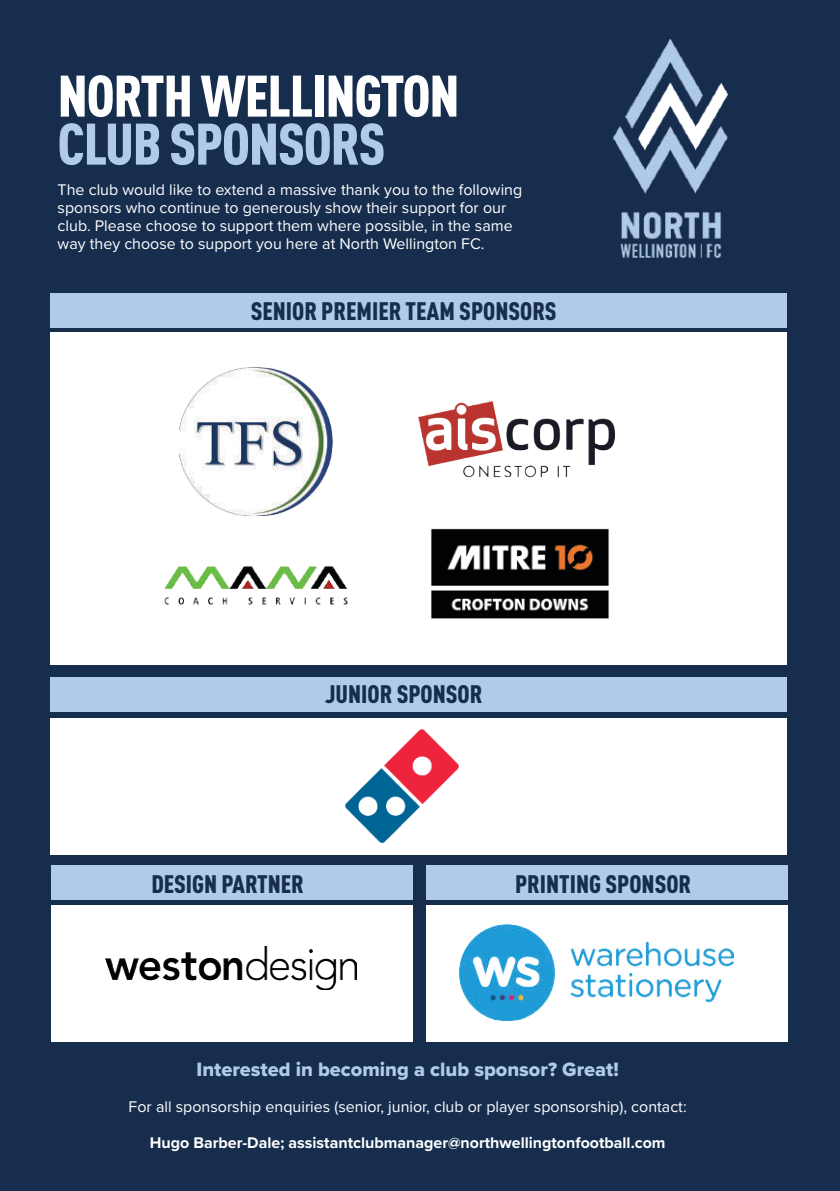
<style>
.page{position:relative;width:840px;height:1191px;background:#fff}
.page>*{position:absolute;margin:0;border:0;box-sizing:border-box;transform-origin:0 0}
.t1{font:900 condensed 57.6px "DIN Pro";letter-spacing:-.02em;color:#fff}
.t2{font:900 condensed 57.6px "DIN Pro";letter-spacing:-.02em;color:#afcaea}
.t3{font:900 condensed 25px "DIN Pro";color:#162d4e}
.t4{font:20px "Proxima Nova Extrabld";color:#afcaea}
.t5{font:16px/18px "Proxima Nova";color:#fff}
.t6{font:700 16px "Proxima Nova";color:#fff}
</style>
<div class="page">
<div style="left:0;top:0;width:839px;height:1191px;background:#162d4e"></div>
<div style="left:426px;top:905px;width:361px;height:137px;background:#fff"></div>
<div style="left:51px;top:905px;width:361px;height:137px;background:#fff"></div>
<div style="left:426px;top:865px;width:361px;height:35px;background:#afcaea"></div>
<div style="left:51px;top:865px;width:361px;height:35px;background:#afcaea"></div>
<div style="left:50px;top:677px;width:736px;height:34px;background:#afcaea"></div>
<div style="left:50px;top:293px;width:736px;height:35px;background:#afcaea"></div>
<div style="left:50px;top:332px;width:736px;height:333px;background:#fff"></div>
<div style="left:50px;top:718px;width:736px;height:136px;background:#fff"></div>
<img style="left:613px;top:39px;width:115px;height:219px">
<img style="left:345px;top:729px;width:114px;height:114px">
<img style="left:459px;top:924px;width:273px;height:96px">
<img style="left:105px;top:946px;width:251px;height:43px">
<img style="left:418px;top:401px;width:197px;height:76px">
<img style="left:164px;top:565px;width:184px;height:40px">
<img style="left:431px;top:528px;width:178px;height:91px">
<img style="left:179px;top:367px;width:153px;height:148px">
<h1 class="t1" style="left:58px;top:51px;width:403px">NORTH WELLINGTON</h1>
<h1 class="t2" style="left:58px;top:99px;width:329px">CLUB SPONSORS</h1>
<p class="t5" style="left:58px;top:180px;width:466px">The club would like to extend a massive thank you to the following sponsors who continue to generously show their support for our club. Please choose to support them where possible, in the same way they choose to support you here at North Wellington FC.</p>
<h2 class="t3" style="left:250px;top:292px;width:307px">SENIOR PREMIER TEAM SPONSORS</h2>
<h2 class="t3" style="left:325px;top:674px;width:159px">JUNIOR SPONSOR</h2>
<h2 class="t3" style="left:151px;top:864px;width:154px">DESIGN PARTNER</h2>
<h2 class="t3" style="left:514px;top:864px;width:177px">PRINTING SPONSOR</h2>
<p class="t4" style="left:196px;top:1054px;width:423px">Interested in becoming a club sponsor? Great!</p>
<p class="t5" style="left:128px;top:1097px;width:559px">For all sponsorship enquiries (senior, junior, club or player sponsorship), contact:</p>
<p class="t6" style="left:150px;top:1131px;width:517px">Hugo Barber-Dale; assistantclubmanager@northwellingtonfootball.com</p>
</div>
